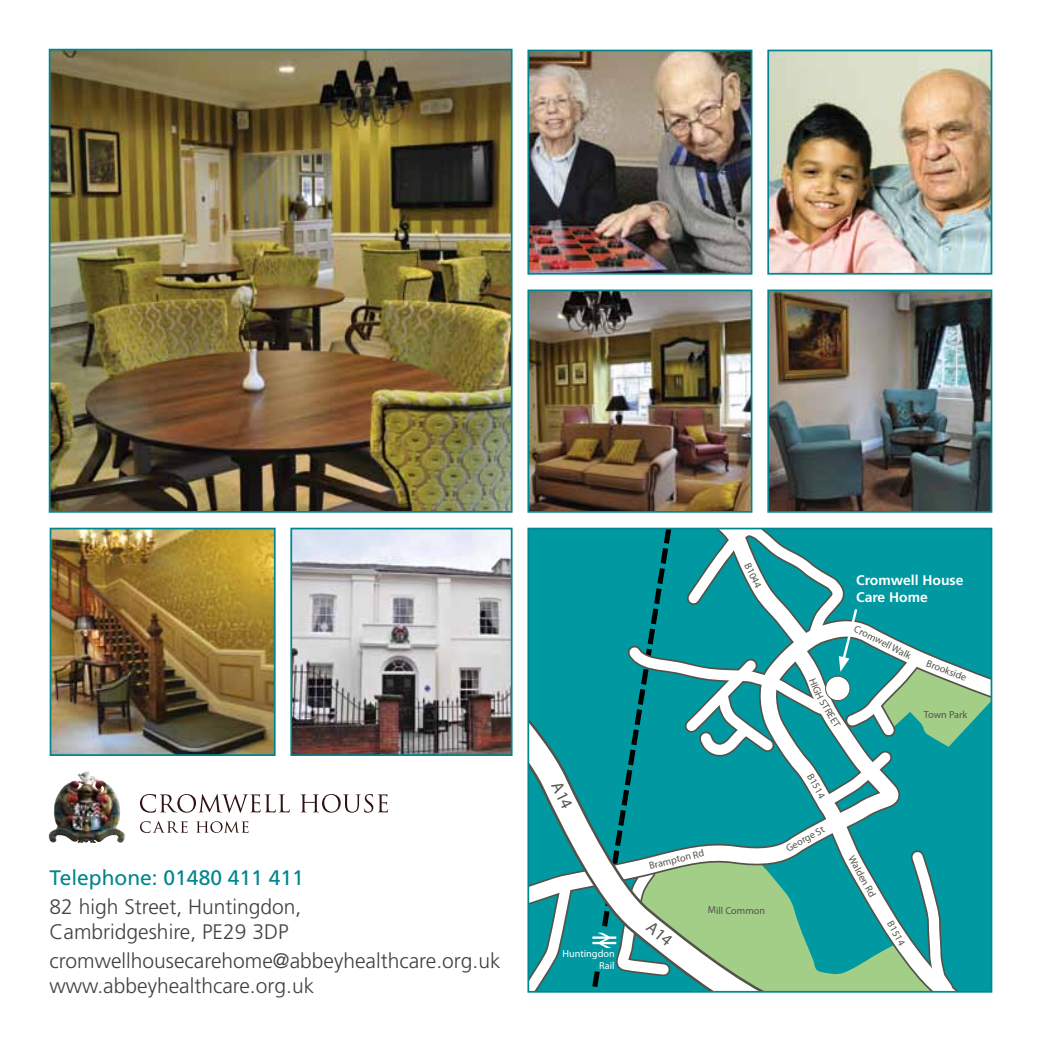
<style>
.page{position:relative;width:1042px;height:1042px;background:#fff}
.page>*{position:absolute;margin:0;border:0;box-sizing:border-box;transform-origin:0 0}
.t1{font:300 21px/24.5px "Frutiger";color:#414042}
.t2{font:21px "Frutiger";color:#00868e}
.t3{font:700 14px/16.6px "Frutiger";color:#fff}
.t4{font:10.15px "Myriad Pro";letter-spacing:-.005em;color:#54534a}
.t5{font:10.15px/12.2px "Myriad Pro";letter-spacing:-.005em;color:#fff;text-align:right}
</style>
<div class="page">
<img style="left:52px;top:52px;width:457px;height:458px">
<div style="left:49px;top:49px;width:463px;height:464px;border:2px solid #00868e"></div>
<img style="left:293px;top:531px;width:216px;height:222px">
<div style="left:290px;top:528px;width:222px;height:228px;border:2px solid #00868e"></div>
<img style="left:770px;top:53px;width:219px;height:219px">
<div style="left:767px;top:50px;width:225px;height:225px;border:2px solid #00868e"></div>
<img style="left:530px;top:53px;width:219px;height:219px">
<div style="left:527px;top:50px;width:225px;height:225px;border:2px solid #00868e"></div>
<img style="left:530px;top:292px;width:219px;height:218px">
<div style="left:527px;top:289px;width:225px;height:224px;border:2px solid #00868e"></div>
<img style="left:770px;top:292px;width:219px;height:218px">
<div style="left:767px;top:289px;width:225px;height:224px;border:2px solid #00868e"></div>
<img style="left:53px;top:531px;width:220px;height:222px">
<div style="left:50px;top:528px;width:226px;height:228px;border:2px solid #00868e"></div>
<div style="left:961px;top:531px;width:28px;height:458px;background:#0099a2"></div>
<svg style="left:530px;top:531px;width:431px;height:458px;background:#20a0a7"></svg>
<svg style="left:140px;top:821px;width:48px;height:12px"></svg>
<svg style="left:196px;top:821px;width:53px;height:12px"></svg>
<svg style="left:140px;top:794px;width:150px;height:18px"></svg>
<svg style="left:300px;top:794px;width:88px;height:18px"></svg>
<img style="left:55px;top:771px;width:33px;height:31px">
<svg style="left:590px;top:851px;width:349px;height:141px"></svg>
<svg style="left:551px;top:780px;width:22px;height:30px"></svg>
<svg style="left:677px;top:607px;width:314px;height:234px"></svg>
<p class="t2" style="left:50px;top:865px;width:256px">Telephone: 01480 411 411</p>
<p class="t1" style="left:50px;top:894px;width:253px">82 high Street, Huntingdon,<br>Cambridgeshire, PE29 3DP</p>
<p class="t1" style="left:50px;top:948px;width:452px">cromwellhousecarehome@abbeyhealthcare.org.uk www.abbeyhealthcare.org.uk</p>
<p class="t5" style="left:562px;top:947px;width:54px">Huntingdon<br>Rail</p>
<p class="t4" style="left:753px;top:561px;width:28px;rotate:64deg">B1044</p>
<p class="t4" style="left:815px;top:771px;width:28px;rotate:61deg">B1514</p>
<p class="t3" style="left:856px;top:572px;width:109px">Cromwell House<br>Care Home</p>
<p class="t4" style="left:857px;top:622px;width:64px;rotate:27deg">Cromwell Walk</p>
<p class="t4" style="left:929px;top:657px;width:44px;rotate:22deg">Brookside</p>
<p class="t4" style="left:924px;top:708px;width:45px">Town Park</p>
<p class="t4" style="left:784px;top:843px;width:43px;rotate:-29deg">George St</p>
<p class="t4" style="left:648px;top:859px;width:58px;rotate:-13deg">Brampton Rd</p>
<p class="t4" style="left:856px;top:853px;width:47px;rotate:61deg">Walden Rd</p>
<p class="t4" style="left:708px;top:904px;width:59px">Mill Common</p>
<p class="t4" style="left:895px;top:918px;width:28px;rotate:61deg">B1514</p>
</div>
